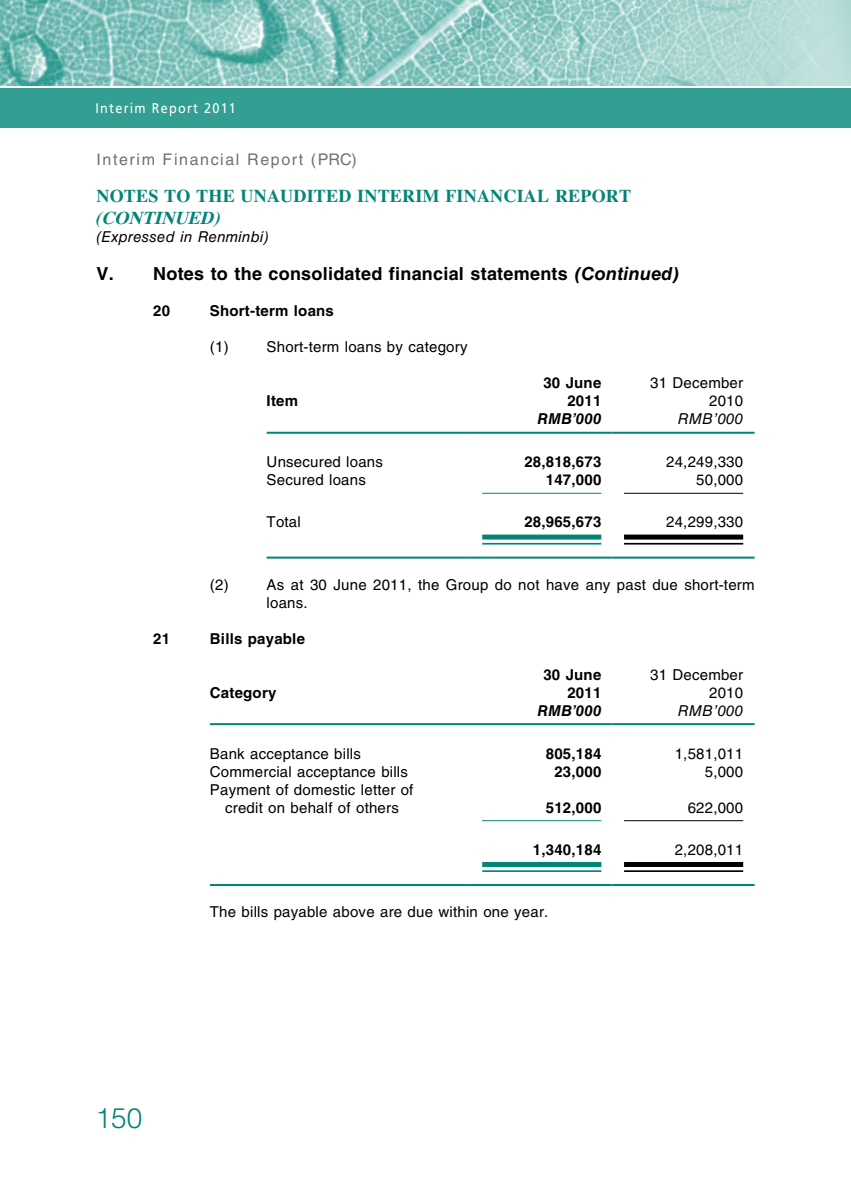
<style>
.page{position:relative;width:851px;height:1191px;background:#fff}
.page>*{position:absolute;margin:0;border:0;box-sizing:border-box;transform-origin:0 0}
.t1{font:300 28px "Helvetica LT Std";color:#008577}
._04_Subhead_2{font:700 18px "Helvetica LT Std";letter-spacing:.015em;color:#000}
._03_Subhead_1{font:700 18px/22px "Times LT Std";letter-spacing:.01em;color:#008577}
.t2{font:16px "Helvetica LT Std";letter-spacing:.1em;color:#727171}
._01_Body_Text{font:15px "Helvetica LT Std";letter-spacing:.015em;color:#000}
._06_Subhead_4{font:15px/18px "Helvetica LT Std";letter-spacing:.015em;color:#000}
._01_Body_Text-2{font:700 15px "Helvetica LT Std";letter-spacing:.015em;color:#000}
._01_Body_Text-3{font:italic 15px "Helvetica LT Std";letter-spacing:.015em;color:#000}
._05_Subhead_3{font:700 15px "Helvetica LT Std";letter-spacing:.015em;color:#000}
._01_Body_Text-4{font:italic 700 15px "Helvetica LT Std";letter-spacing:.015em;color:#000}
.t3{font:14px "Frutiger LT Std";letter-spacing:.1em;color:#fff;scale:.9 1}
.s1{font-style:italic}
</style>
<div class="page">
<div style="left:0;top:89px;width:850px;height:39px;background:#339e92"></div>
<img style="left:0;top:0;width:851px;height:85px">
<hr style="left:266px;top:432px;width:205px;height:2px;background:#008577">
<hr style="left:471px;top:432px;width:141px;height:2px;background:#008577">
<hr style="left:612px;top:432px;width:142px;height:2px;background:#008577">
<hr style="left:482px;top:493px;width:119px;height:1px;background:#008577">
<hr style="left:624px;top:493px;width:119px;height:1px;background:#000">
<div style="left:482px;top:534px;width:119px;height:5px;background:#008577"></div>
<hr style="left:482px;top:543px;width:119px;height:1px;background:#008577">
<div style="left:624px;top:534px;width:119px;height:5px;background:#000"></div>
<hr style="left:624px;top:543px;width:119px;height:1px;background:#000">
<hr style="left:266px;top:556px;width:205px;height:2px;background:#008577">
<hr style="left:471px;top:556px;width:141px;height:2px;background:#008577">
<hr style="left:612px;top:556px;width:142px;height:2px;background:#008577">
<hr style="left:210px;top:723px;width:261px;height:2px;background:#008577">
<hr style="left:471px;top:723px;width:141px;height:2px;background:#008577">
<hr style="left:612px;top:723px;width:142px;height:2px;background:#008577">
<hr style="left:482px;top:820px;width:119px;height:1px;background:#008577">
<hr style="left:624px;top:820px;width:119px;height:1px;background:#000">
<div style="left:482px;top:862px;width:119px;height:5px;background:#008577"></div>
<hr style="left:482px;top:870px;width:119px;height:2px;background:#008577">
<div style="left:624px;top:862px;width:119px;height:5px;background:#000"></div>
<hr style="left:624px;top:870px;width:119px;height:2px;background:#000">
<hr style="left:210px;top:884px;width:261px;height:2px;background:#008577">
<hr style="left:471px;top:884px;width:141px;height:2px;background:#008577">
<hr style="left:612px;top:884px;width:142px;height:2px;background:#008577">
<p class="t3" style="left:95px;top:100px;width:157px">Interim Report 2011</p>
<p class="t2" style="left:96px;top:150px;width:262px">Interim Financial Report (PRC)</p>
<p class="_03_Subhead_1" style="left:95px;top:185px;width:537px">NOTES TO THE UNAUDITED INTERIM FINANCIAL REPORT <span class="s1">(CONTINUED)</span></p>
<p class="_01_Body_Text-3" style="left:96px;top:228px;width:174px">(Expressed in Renminbi)</p>
<p class="_04_Subhead_2" style="left:96px;top:263px;width:585px">V. Notes to the consolidated financial statements <span class="s1">(Continued)</span></p>
<p class="_05_Subhead_3" style="left:153px;top:302px;width:18px">20</p>
<p class="_05_Subhead_3" style="left:210px;top:302px;width:125px">Short-term loans</p>
<p class="_06_Subhead_4" style="left:210px;top:338px;width:20px">(1)</p>
<p class="_06_Subhead_4" style="left:266px;top:338px;width:202px">Short-term loans by category</p>
<p class="_01_Body_Text-2" style="left:266px;top:392px;width:33px">Item</p>
<p class="_01_Body_Text-2" style="left:543px;top:374px;width:59px">30 June</p>
<p class="_01_Body_Text-2" style="left:567px;top:392px;width:35px">2011</p>
<p class="_01_Body_Text" style="left:650px;top:374px;width:94px">31 December</p>
<p class="_01_Body_Text" style="left:709px;top:392px;width:35px">2010</p>
<p class="_01_Body_Text-4" style="left:537px;top:410px;width:65px">RMB’000</p>
<p class="_01_Body_Text-3" style="left:677px;top:410px;width:67px">RMB’000</p>
<p class="_01_Body_Text" style="left:266px;top:453px;width:118px">Unsecured loans</p>
<p class="_01_Body_Text-2" style="left:524px;top:453px;width:78px">28,818,673</p>
<p class="_01_Body_Text" style="left:666px;top:453px;width:78px">24,249,330</p>
<p class="_01_Body_Text" style="left:266px;top:471px;width:101px">Secured loans</p>
<p class="_01_Body_Text-2" style="left:545px;top:471px;width:57px">147,000</p>
<p class="_01_Body_Text" style="left:696px;top:471px;width:48px">50,000</p>
<p class="_01_Body_Text" style="left:266px;top:513px;width:36px">Total</p>
<p class="_01_Body_Text-2" style="left:524px;top:513px;width:78px">28,965,673</p>
<p class="_01_Body_Text" style="left:666px;top:513px;width:78px">24,299,330</p>
<p class="_06_Subhead_4" style="left:210px;top:575px;width:20px">(2)</p>
<p class="_06_Subhead_4" style="left:266px;top:575px;width:489px">As at 30 June 2011, the Group do not have any past due short-term loans.</p>
<p class="_05_Subhead_3" style="left:153px;top:629px;width:18px">21</p>
<p class="_05_Subhead_3" style="left:210px;top:629px;width:97px">Bills payable</p>
<p class="_01_Body_Text-2" style="left:210px;top:683px;width:68px">Category</p>
<p class="_01_Body_Text-2" style="left:543px;top:665px;width:59px">30 June</p>
<p class="_01_Body_Text-2" style="left:567px;top:683px;width:35px">2011</p>
<p class="_01_Body_Text" style="left:650px;top:665px;width:94px">31 December</p>
<p class="_01_Body_Text" style="left:709px;top:683px;width:35px">2010</p>
<p class="_01_Body_Text-4" style="left:537px;top:701px;width:65px">RMB’000</p>
<p class="_01_Body_Text-3" style="left:677px;top:701px;width:67px">RMB’000</p>
<p class="_01_Body_Text" style="left:210px;top:744px;width:152px">Bank acceptance bills</p>
<p class="_01_Body_Text-2" style="left:545px;top:744px;width:57px">805,184</p>
<p class="_01_Body_Text" style="left:674px;top:744px;width:70px">1,581,011</p>
<p class="_01_Body_Text" style="left:210px;top:762px;width:199px">Commercial acceptance bills</p>
<p class="_01_Body_Text-2" style="left:554px;top:762px;width:48px">23,000</p>
<p class="_01_Body_Text" style="left:704px;top:762px;width:40px">5,000</p>
<p class="_01_Body_Text" style="left:210px;top:780px;width:205px">Payment of domestic letter of</p>
<p class="_01_Body_Text" style="left:225px;top:798px;width:175px">credit on behalf of others</p>
<p class="_01_Body_Text-2" style="left:545px;top:798px;width:57px">512,000</p>
<p class="_01_Body_Text" style="left:687px;top:798px;width:57px">622,000</p>
<p class="_01_Body_Text-2" style="left:533px;top:840px;width:70px">1,340,184</p>
<p class="_01_Body_Text" style="left:674px;top:840px;width:70px">2,208,011</p>
<p class="_01_Body_Text" style="left:210px;top:903px;width:340px">The bills payable above are due within one year.</p>
<h1 class="t1" style="left:95px;top:1100px;width:48px">150</h1>
</div>
